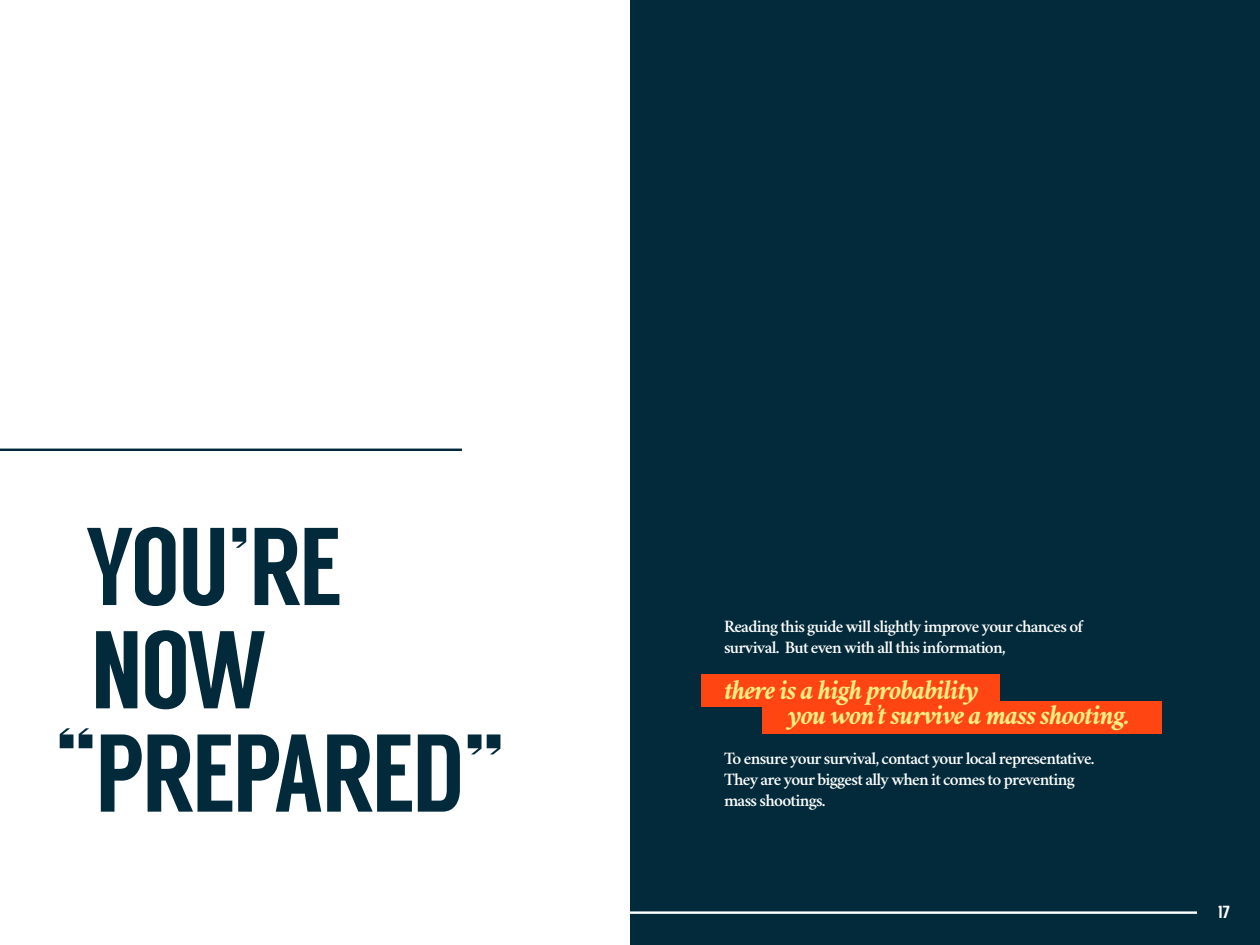
<style>
.page{position:relative;width:1260px;height:945px;background:#fff}
.page>*{position:absolute;margin:0;border:0;box-sizing:border-box;transform-origin:0 0}
.t1{font:110.25px "Langdon";letter-spacing:-.02em;color:#022a3a}
.t2{font:italic 700 28px/24.5px "Crimson";letter-spacing:-.04em;color:#ffee83}
.t3{font:600 17.5px/21px "Crimson";letter-spacing:-.04em;color:#fff}
.t4{font:17.5px "Langdon";color:#fff}
</style>
<div class="page">
<div style="left:631px;top:0;width:629px;height:945px;background:#022a3a"></div>
<div style="left:762px;top:701px;width:400px;height:33px;background:#ff4612"></div>
<div style="left:701px;top:674px;width:298px;height:33px;background:#ff4612"></div>
<hr style="left:0;top:449px;width:462px;height:2px;background:#022a3a">
<hr style="left:630px;top:911px;width:567px;height:3px;background:#fff">
<h1 class="t1" style="left:84px;top:503px;width:259px">YOU’RE</h1>
<h1 class="t1" style="left:91px;top:606px;width:178px">NOW</h1>
<h1 class="t1" style="left:54px;top:709px;width:453px">“PREPARED”</h1>
<p class="t3" style="left:724px;top:615px;width:361px">Reading this guide will slightly improve your chances of survival. But even with all this information,</p>
<h2 class="t2" style="left:788px;top:676px;width:343px;text-indent:-64px">there is a high probability<br>you won’t survive a mass shooting.</h2>
<p class="t3" style="left:724px;top:746px;width:372px">To ensure your survival, contact your local representative.<br>They are your biggest ally when it comes to preventing mass shootings.</p>
<p class="t4" style="left:1218px;top:902px;width:13px">17</p>
</div>
